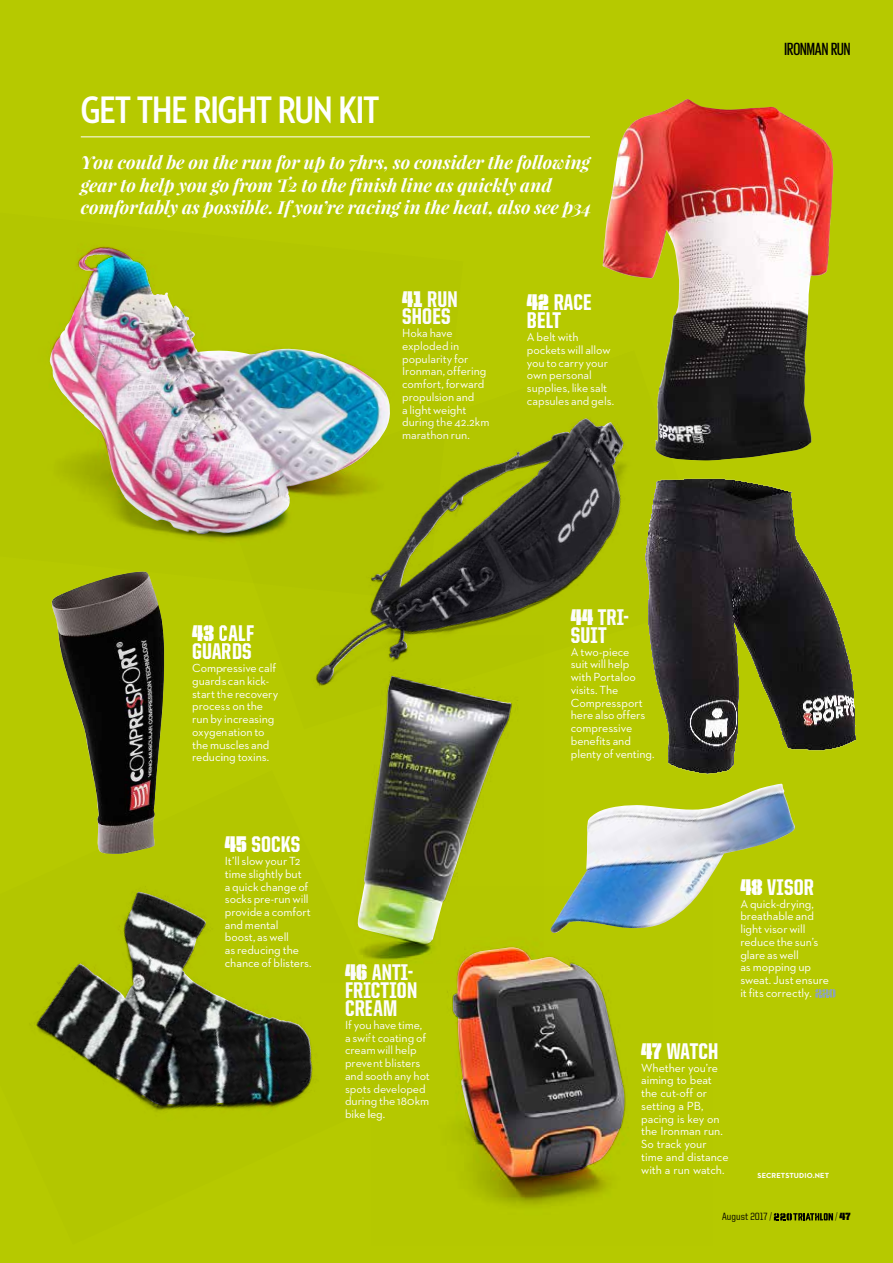
<style>
.page{position:relative;width:893px;height:1263px;background:#b6c900}
.page>*{position:absolute;margin:0;border:0;box-sizing:border-box;transform-origin:0 0}
.t1{font:700 39px "Neutraface 2 Condensed";letter-spacing:-.025em;color:#fff}
.t2{font:800 22.8px/18px "United Sans Cond";letter-spacing:.01em;color:#fff}
.t3{font:italic 700 18px/22.5px "Playfair Display";color:#fff}
.t4{font:500 18px "Giorgio Sans";color:#000}
.t5{font:12px/12.8px "Neutraface 2 Text";letter-spacing:-.005em;color:#fff}
.t6{font:500 10.5px "United Sans Semi Cond";color:#000}
.t7{font:10.5px "United Sans Semi Cond Stencil";color:#000}
.t8{font:700 7.5px "Neutraface 2 Text";letter-spacing:.01em;color:#fff}
.s1{font-family:"United Sans Cond Stencil";font-weight:400}
.s2{font-weight:300}
.s3{font-family:"United Sans Semi Cond";font-weight:300}
</style>
<div class="page">
<hr style="left:81px;top:137px;width:509px;height:1px;background:#fff">
<img style="left:603px;top:99px;width:226px;height:294px">
<img style="left:668px;top:393px;width:188px;height:391px">
<img style="left:30px;top:886px;width:284px;height:226px">
<svg style="left:815px;top:989px;width:20px;height:8px"></svg>
<img style="left:315px;top:350px;width:405px;height:379px">
<img style="left:463px;top:420px;width:119px;height:94px">
<img style="left:577px;top:784px;width:218px;height:102px">
<img style="left:51px;top:601px;width:113px;height:253px">
<img style="left:72px;top:893px;width:66px;height:105px">
<img style="left:320px;top:635px;width:224px;height:323px">
<img style="left:357px;top:676px;width:154px;height:268px">
<img style="left:371px;top:886px;width:333px;height:320px">
<img style="left:453px;top:947px;width:174px;height:231px">
<img style="left:52px;top:246px;width:411px;height:355px">
<img style="left:49px;top:248px;width:343px;height:286px">
<svg style="left:774px;top:1213px;width:59px;height:7px"></svg>
<h1 class="t1" style="left:81px;top:88px;width:300px">GET THE RIGHT RUN KIT</h1>
<h3 class="t3" style="left:81px;top:151px;width:513px">You could be on the run for up to 7hrs, so consider the following gear to help you go from T2 to the finish line as quickly and comfortably as possible. If you’re racing in the heat, also see p34</h3>
<h2 class="t2" style="left:192px;top:624px;width:63px"><span class="s1">43</span> CALF<br>GUARDS</h2>
<p class="t5" style="left:192px;top:661px;width:88px">Compressive calf guards can kick&shy;start the recovery process on the run by increasing oxygenation to the muscles and reducing toxins.</p>
<h2 class="t2" style="left:402px;top:290px;width:57px"><span class="s1">41</span> RUN<br>SHOES</h2>
<p class="t5" style="left:402px;top:327px;width:89px">Hoka have exploded in popularity for<br>Ironman, offering comfort, forward propulsion and<br>a light weight during the 42.2km marathon run.</p>
<h2 class="t2" style="left:527px;top:293px;width:66px"><span class="s1">42</span> RACE<br>BELT</h2>
<p class="t5" style="left:527px;top:331px;width:89px">A belt with pockets will allow you to carry your own personal supplies, like salt capsules and gels.</p>
<h2 class="t2" style="left:571px;top:608px;width:59px"><span class="s1">44</span> TRI-<br>SUIT</h2>
<p class="t5" style="left:571px;top:645px;width:85px">A two-piece<br>suit will help<br>with Portaloo visits. The<br>Compressport here also offers compressive benefits and plenty of venting.</p>
<h3 class="t4" style="left:785px;top:40px;width:67px">IRONMAN RUN</h3>
<h2 class="t2" style="left:225px;top:835px;width:77px"><span class="s1">45</span> SOCKS</h2>
<p class="t5" style="left:225px;top:854px;width:88px">It’ll slow your T2 time slightly but<br>a quick change of socks pre-run will provide a comfort and mental boost, as well<br>as reducing the chance of blisters.</p>
<h2 class="t2" style="left:345px;top:963px;width:74px"><span class="s1">46</span> ANTI-<br>FRICTION<br>CREAM</h2>
<p class="t5" style="left:345px;top:1018px;width:86px">If you have time, a swift coating of cream will help prevent blisters and sooth any hot spots developed during the 180km bike leg.</p>
<h2 class="t2" style="left:740px;top:878px;width:75px"><span class="s1">48</span> VISOR</h2>
<p class="t5" style="left:740px;top:897px;width:90px">A quick-drying, breathable and light visor will reduce the sun’s glare as well<br>as mopping up sweat. Just ensure it fits correctly.</p>
<h2 class="t2" style="left:641px;top:1042px;width:79px"><span class="s1">47</span> WATCH</h2>
<p class="t5" style="left:641px;top:1061px;width:89px">Whether you’re aiming to beat the cut-off or setting a PB, pacing is key on the Ironman run.<br>So track your time and distance with a run watch.</p>
<p class="t6" style="left:722px;top:1211px;width:51px">August 2017 <span class="s2">/</span></p>
<p class="t7" style="left:835px;top:1211px;width:17px"><span class="s3">/</span> 47</p>
<p class="t8" style="left:758px;top:1170px;width:73px">SECRETSTUDIO.NET</p>
</div>
